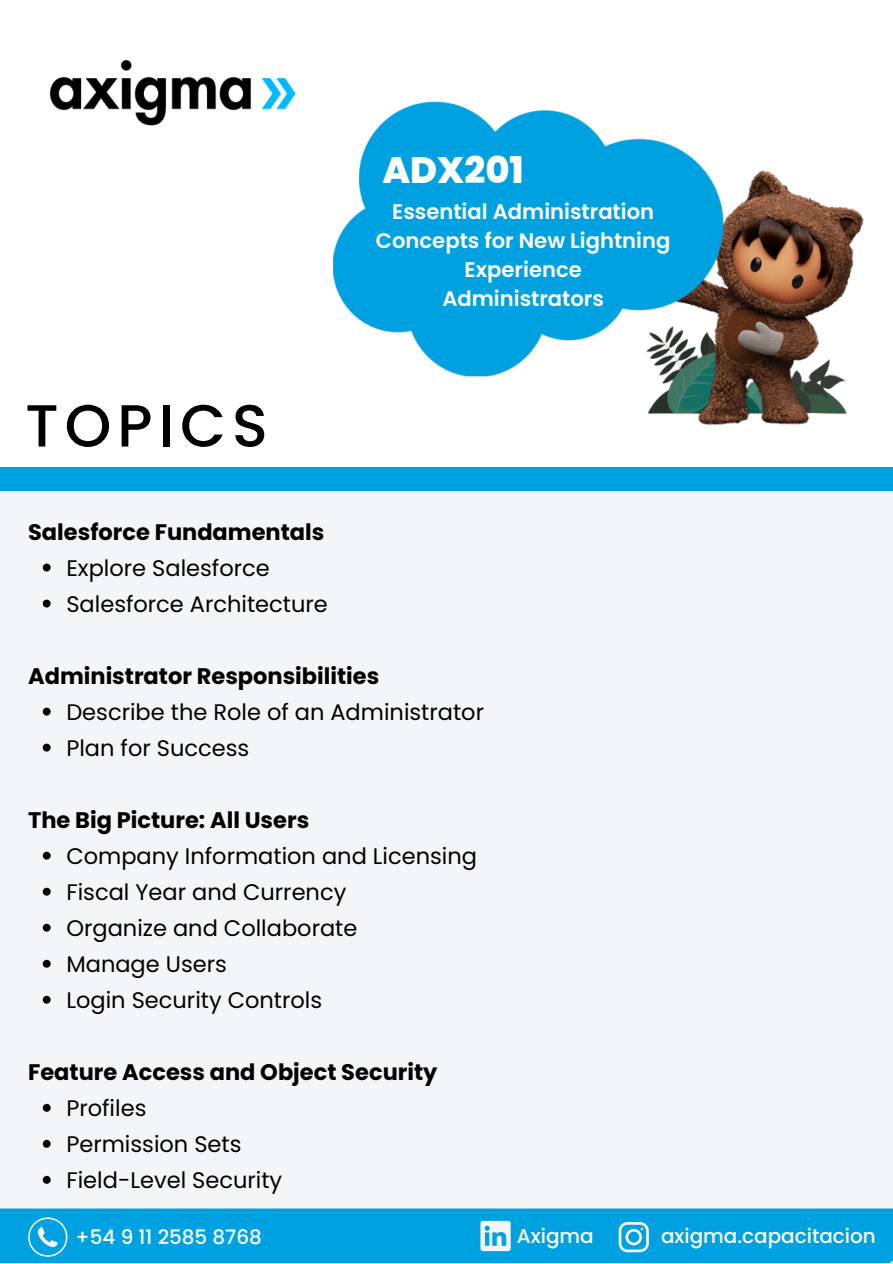
<style>
.page{position:relative;width:893px;height:1264px;background:#fff}
.page>*{position:absolute;margin:0;border:0;box-sizing:border-box;transform-origin:0 0}
.t1{font:500 59.4px "Poppins";letter-spacing:.1em;color:#000}
.t2{font:800 36.75px "Poppins";color:#fff}
.t3{font:22.5px "Poppins";color:#000}
.t4{font:700 22.5px "Poppins";color:#000}
.t5{font:600 21.15px/29.1px "Poppins";color:#fff;text-align:center}
.t6{font:500 19.95px "Poppins";color:#fff}
</style>
<div class="page">
<div style="left:0;top:0;width:892px;height:1263px;background:#f3f5f9"></div>
<div style="left:0;top:0;width:892px;height:468px;background:#fff"></div>
<div style="left:0;top:468px;width:892px;height:23px;background:#00a1e0"></div>
<img style="left:49px;top:59px;width:247px;height:67px">
<svg style="left:43px;top:563px;width:8px;height:8px"></svg>
<svg style="left:43px;top:599px;width:8px;height:8px"></svg>
<svg style="left:43px;top:707px;width:8px;height:8px"></svg>
<svg style="left:43px;top:743px;width:8px;height:8px"></svg>
<svg style="left:43px;top:851px;width:8px;height:8px"></svg>
<svg style="left:43px;top:887px;width:8px;height:8px"></svg>
<svg style="left:43px;top:923px;width:8px;height:8px"></svg>
<svg style="left:43px;top:959px;width:8px;height:8px"></svg>
<svg style="left:43px;top:995px;width:8px;height:8px"></svg>
<svg style="left:43px;top:1103px;width:8px;height:8px"></svg>
<svg style="left:43px;top:1139px;width:8px;height:8px"></svg>
<svg style="left:43px;top:1175px;width:8px;height:8px"></svg>
<img style="left:463px;top:170px;width:401px;height:255px">
<div style="left:357px;top:41px;width:341px;height:341px;background:#fff;border-radius:50%"></div>
<img style="left:333px;top:102px;width:391px;height:274px">
<div style="left:382px;top:171px;width:306px;height:113px;background:#00a1e0;border-radius:20px"></div>
<div style="left:0;top:1208px;width:892px;height:55px;background:#00a1e0"></div>
<svg style="left:618px;top:1221px;width:30px;height:31px"></svg>
<svg style="left:28px;top:1217px;width:39px;height:39px"></svg>
<svg style="left:480px;top:1220px;width:30px;height:31px"></svg>
<p class="t2" style="left:382px;top:145px;width:143px">ADX201</p>
<p class="t1" style="left:25px;top:384px;width:244px">TOPICS</p>
<p class="t4" style="left:28px;top:516px;width:298px">Salesforce Fundamentals</p>
<p class="t3" style="left:66px;top:552px;width:205px">Explore Salesforce</p>
<p class="t3" style="left:66px;top:588px;width:263px">Salesforce Architecture</p>
<p class="t5" style="left:376px;top:197px;width:296px">Essential Administration<br>Concepts for New Lightning<br>Experience</p>
<p class="t5" style="left:442px;top:284px;width:163px">Administrators</p>
<p class="t4" style="left:28px;top:660px;width:353px">Administrator Responsibilities</p>
<p class="t3" style="left:66px;top:696px;width:419px">Describe the Role of an Administrator</p>
<p class="t3" style="left:66px;top:732px;width:184px">Plan for Success</p>
<p class="t4" style="left:28px;top:804px;width:282px">The Big Picture: All Users</p>
<p class="t3" style="left:66px;top:840px;width:412px">Company Information and Licensing</p>
<p class="t3" style="left:66px;top:876px;width:281px">Fiscal Year and Currency</p>
<p class="t3" style="left:66px;top:912px;width:292px">Organize and Collaborate</p>
<p class="t3" style="left:66px;top:948px;width:162px">Manage Users</p>
<p class="t3" style="left:66px;top:984px;width:257px">Login Security Controls</p>
<p class="t4" style="left:28px;top:1056px;width:411px">Feature Access and Object Security</p>
<p class="t3" style="left:66px;top:1092px;width:81px">Profiles</p>
<p class="t3" style="left:66px;top:1128px;width:177px">Permission Sets</p>
<p class="t3" style="left:66px;top:1164px;width:217px">Field-Level Security</p>
<p class="t6" style="left:76px;top:1223px;width:188px">+54 9 11 2585 8768</p>
<p class="t6" style="left:517px;top:1222px;width:78px">Axigma</p>
<p class="t6" style="left:661px;top:1222px;width:216px">axigma.capacitacion</p>
</div>
